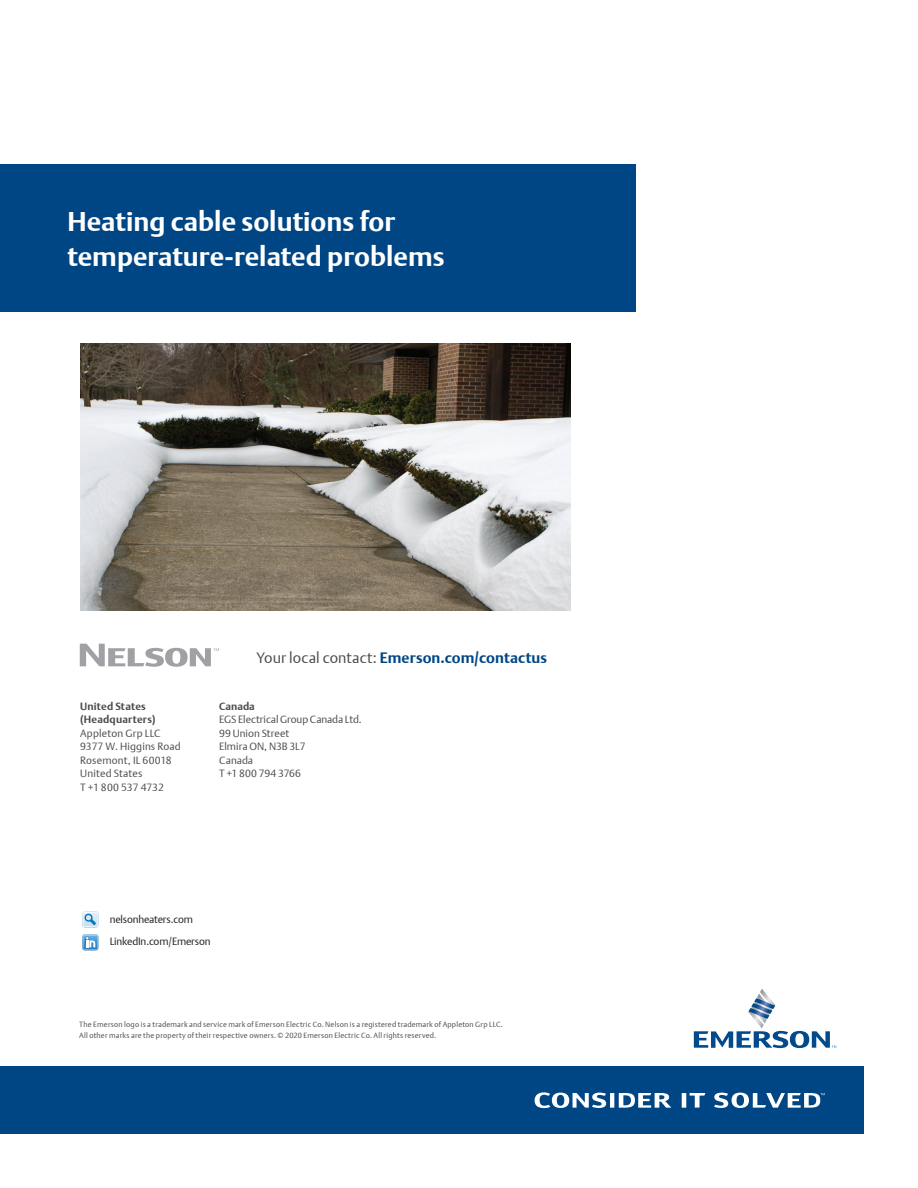
<style>
.page{position:relative;width:918px;height:1188px;background:#fff}
.page>*{position:absolute;margin:0;border:0;box-sizing:border-box;transform-origin:0 0}
.t1{font:700 27px/34.5px "DTL Argo T";color:#fff}
.t2{font:700 15px "DTL Argo T";letter-spacing:.005em;color:#004684}
.t3{font:10.5px/13.5px "DTL Argo T Light";letter-spacing:.005em;color:#4b4c4d}
.t4{font:10.5px/21.8px "DTL Argo T Light";letter-spacing:-.015em;color:#231f20}
.t5{font:700 10.5px/13.5px "DTL Argo T";letter-spacing:.015em;color:#4b4c4d}
.t6{font:7.5px/10.5px "DTL Argo T Light";letter-spacing:.025em;color:#4b4c4d}
.s1{font-family:"DTL Argo T Light";font-weight:400;color:#4b4c4d}
</style>
<div class="page">
<div style="left:0;top:164px;width:636px;height:148px;background:#004684"></div>
<svg style="left:80px;top:644px;width:139px;height:23px"></svg>
<svg style="left:694px;top:989px;width:142px;height:59px"></svg>
<div style="left:0;top:1066px;width:864px;height:68px;background:#004684"></div>
<svg style="left:682px;top:1093px;width:23px;height:15px"></svg>
<svg style="left:535px;top:1092px;width:136px;height:16px"></svg>
<svg style="left:714px;top:1093px;width:111px;height:15px"></svg>
<svg style="left:82px;top:911px;width:16px;height:16px"></svg>
<svg style="left:82px;top:934px;width:16px;height:16px"></svg>
<img style="left:80px;top:344px;width:491px;height:267px">
<h1 class="t1" style="left:68px;top:204px;width:379px">Heating cable solutions for temperature-related problems</h1>
<h3 class="t5" style="left:80px;top:699px;width:77px">United States (Headquarters)</h3>
<h3 class="t3" style="left:80px;top:726px;width:102px">Appleton Grp LLC<br>9377 W. Higgins Road<br>Rosemont, IL 60018<br>United States<br>T +1 800 537 4732</h3>
<h2 class="t2" style="left:256px;top:649px;width:292px"><span class="s1">Your local contact:</span> Emerson.com/contactus</h2>
<h3 class="t5" style="left:219px;top:699px;width:37px">Canada</h3>
<h3 class="t3" style="left:219px;top:713px;width:144px">EGS Electrical Group Canada Ltd.<br>99 Union Street<br>Elmira ON, N3B 3L7<br>Canada<br>T +1 800 794 3766</h3>
<h3 class="t4" style="left:110px;top:909px;width:102px">nelsonheaters.com<br>LinkedIn.com/Emerson</h3>
<p class="t6" style="left:79px;top:1019px;width:425px">The Emerson logo is a trademark and service mark of Emerson Electric Co. Nelson is a registered trademark of Appleton Grp LLC.<br>All other marks are the property of their respective owners. © 2020 Emerson Electric Co. All rights reserved.</p>
</div>
